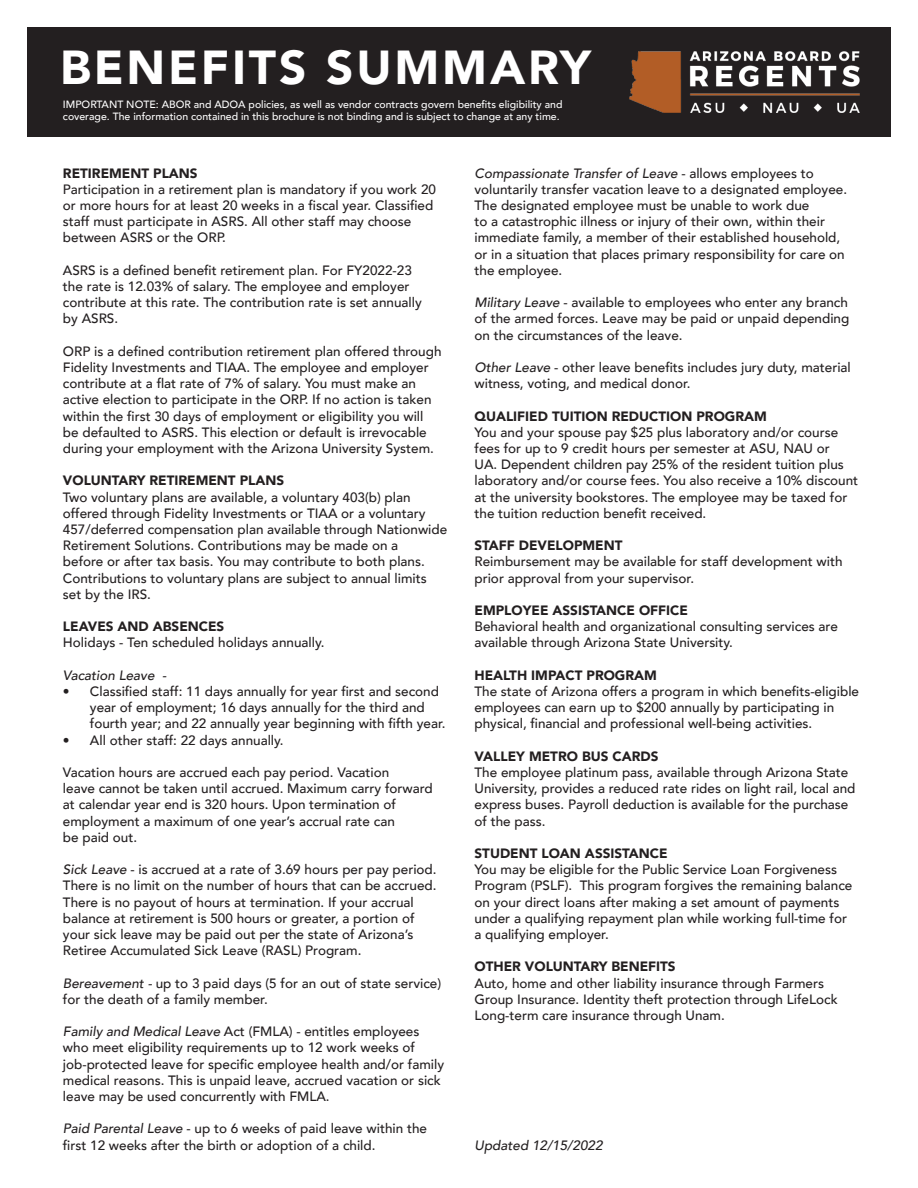
<style>
.page{position:relative;width:918px;height:1188px;background:#fff}
.page>*{position:absolute;margin:0;border:0;box-sizing:border-box;transform-origin:0 0}
.t1{font:900 47.55px "Avenir";letter-spacing:.06em;color:#fff}
.t2{font:500 13.5px/16.2px "Avenir";color:#231f20}
.t3{font:900 13.5px "Avenir";color:#231f20}
.t4{font:italic 500 13.5px "Avenir";color:#231f20}
.t5{font:500 10.5px/12.6px "Avenir";color:#fff}
.s1{font-style:italic}
</style>
<div class="page">
<div style="left:27px;top:27px;width:864px;height:109px;background:#231f20"></div>
<img style="left:629px;top:51px;width:230px;height:61px">
<h1 class="t1" style="left:60px;top:27px;width:532px">BENEFITS SUMMARY</h1>
<p class="t5" style="left:63px;top:97px;width:501px">IMPORTANT NOTE: ABOR and ADOA policies, as well as vendor contracts govern benefits eligibility and coverage. The information contained in this brochure is not binding and is subject to change at any time.</p>
<p class="t3" style="left:63px;top:161px;width:136px">RETIREMENT PLANS</p>
<p class="t2" style="left:63px;top:180px;width:375px">Participation in a retirement plan is mandatory if you work 20 or more hours for at least 20 weeks in a fiscal year. Classified staff must participate in ASRS. All other staff may choose between ASRS or the ORP.</p>
<p class="t2" style="left:63px;top:261px;width:360px">ASRS is a defined benefit retirement plan. For FY2022-23 the rate is 12.03% of salary. The employee and employer contribute at this rate. The contribution rate is set annually by ASRS.</p>
<p class="t2" style="left:63px;top:342px;width:380px">ORP is a defined contribution retirement plan offered through Fidelity Investments and TIAA. The employee and employer contribute at a flat rate of 7% of salary. You must make an active election to participate in the ORP. If no action is taken within the first 30 days of employment or eligibility you will be defaulted to ASRS. This election or default is irrevocable during your employment with the Arizona University System.</p>
<p class="t3" style="left:63px;top:469px;width:223px">VOLUNTARY RETIREMENT PLANS</p>
<p class="t2" style="left:63px;top:488px;width:386px">Two voluntary plans are available, a voluntary 403(b) plan offered through Fidelity Investments or TIAA or a voluntary 457/deferred compensation plan available through Nationwide Retirement Solutions. Contributions may be made on a<br>before or after tax basis. You may contribute to both plans.<br>Contributions to voluntary plans are subject to annual limits set by the IRS.</p>
<p class="t3" style="left:63px;top:615px;width:163px">LEAVES AND ABSENCES</p>
<p class="t2" style="left:63px;top:634px;width:263px">Holidays - Ten scheduled holidays annually.</p>
<p class="t4" style="left:63px;top:667px;width:105px">Vacation Leave -</p>
<p class="t2" style="left:90px;top:682px;width:357px;text-indent:-27px">• Classified staff: 11 days annually for year first and second year of employment; 16 days annually for the third and fourth year; and 22 annually year beginning with fifth year.</p>
<p class="t2" style="left:63px;top:731px;width:222px">• All other staff: 22 days annually.</p>
<p class="t2" style="left:63px;top:763px;width:371px">Vacation hours are accrued each pay period. Vacation<br>leave cannot be taken until accrued. Maximum carry forward at calendar year end is 320 hours. Upon termination of employment a maximum of one year’s accrual rate can<br>be paid out.</p>
<p class="t2" style="left:63px;top:861px;width:375px"><span class="s1">Sick Leave</span> - is accrued at a rate of 3.69 hours per pay period.<br>There is no limit on the number of hours that can be accrued.<br>There is no payout of hours at termination. If your accrual balance at retirement is 500 hours or greater, a portion of your sick leave may be paid out per the state of Arizona’s Retiree Accumulated Sick Leave (RASL) Program.</p>
<p class="t2" style="left:63px;top:974px;width:380px"><span class="s1">Bereavement -</span> up to 3 paid days (5 for an out of state service) for the death of a family member.</p>
<p class="t2" style="left:63px;top:1023px;width:383px"><span class="s1">Family and Medical Leave</span> Act (FMLA) - entitles employees who meet eligibility requirements up to 12 work weeks of job-protected leave for specific employee health and/or family medical reasons. This is unpaid leave, accrued vacation or sick leave may be used concurrently with FMLA.</p>
<p class="t2" style="left:63px;top:1120px;width:366px"><span class="s1">Paid Parental Leave</span> - up to 6 weeks of paid leave within the first 12 weeks after the birth or adoption of a child.</p>
<p class="t2" style="left:475px;top:164px;width:374px"><span class="s1">Compassionate Transfer of Leave</span> - allows employees to voluntarily transfer vacation leave to a designated employee.<br>The designated employee must be unable to work due<br>to a catastrophic illness or injury of their own, within their immediate family, a member of their established household, or in a situation that places primary responsibility for care on the employee.</p>
<p class="t2" style="left:475px;top:294px;width:376px;text-align:justify"><span class="s1">Military Leave</span> - available to employees who enter any branch of the armed forces. Leave may be paid or unpaid depending on the circumstances of the leave.</p>
<p class="t2" style="left:475px;top:358px;width:378px"><span class="s1">Other Leave</span> - other leave benefits includes jury duty, material witness, voting, and medical donor.</p>
<p class="t3" style="left:475px;top:404px;width:294px">QUALIFIED TUITION REDUCTION PROGRAM</p>
<p class="t2" style="left:475px;top:423px;width:385px">You and your spouse pay $25 plus laboratory and/or course fees for up to 9 credit hours per semester at ASU, NAU or<br>UA. Dependent children pay 25% of the resident tuition plus laboratory and/or course fees. You also receive a 10% discount at the university bookstores. The employee may be taxed for the tuition reduction benefit received.</p>
<p class="t3" style="left:475px;top:534px;width:150px">STAFF DEVELOPMENT</p>
<p class="t2" style="left:475px;top:553px;width:370px">Reimbursement may be available for staff development with prior approval from your supervisor.</p>
<p class="t3" style="left:475px;top:599px;width:215px">EMPLOYEE ASSISTANCE OFFICE</p>
<p class="t2" style="left:475px;top:618px;width:365px">Behavioral health and organizational consulting services are available through Arizona State University.</p>
<p class="t3" style="left:475px;top:663px;width:184px">HEALTH IMPACT PROGRAM</p>
<p class="t2" style="left:475px;top:682px;width:386px">The state of Arizona offers a program in which benefits-eligible employees can earn up to $200 annually by participating in physical, financial and professional well-being activities.</p>
<p class="t3" style="left:475px;top:744px;width:185px">VALLEY METRO BUS CARDS</p>
<p class="t2" style="left:475px;top:763px;width:383px">The employee platinum pass, available through Arizona State University, provides a reduced rate rides on light rail, local and express buses. Payroll deduction is available for the purchase of the pass.</p>
<p class="t3" style="left:475px;top:842px;width:194px">STUDENT LOAN ASSISTANCE</p>
<p class="t2" style="left:475px;top:861px;width:379px">You may be eligible for the Public Service Loan Forgiveness Program (PSLF). This program forgives the remaining balance on your direct loans after making a set amount of payments under a qualifying repayment plan while working full-time for a qualifying employer.</p>
<p class="t3" style="left:475px;top:955px;width:203px">OTHER VOLUNTARY BENEFITS</p>
<p class="t2" style="left:475px;top:974px;width:365px">Auto, home and other liability insurance through Farmers<br>Group Insurance. Identity theft protection through LifeLock<br>Long-term care insurance through Unam.</p>
<p class="t4" style="left:475px;top:1137px;width:130px">Updated 12/15/2022</p>
</div>
